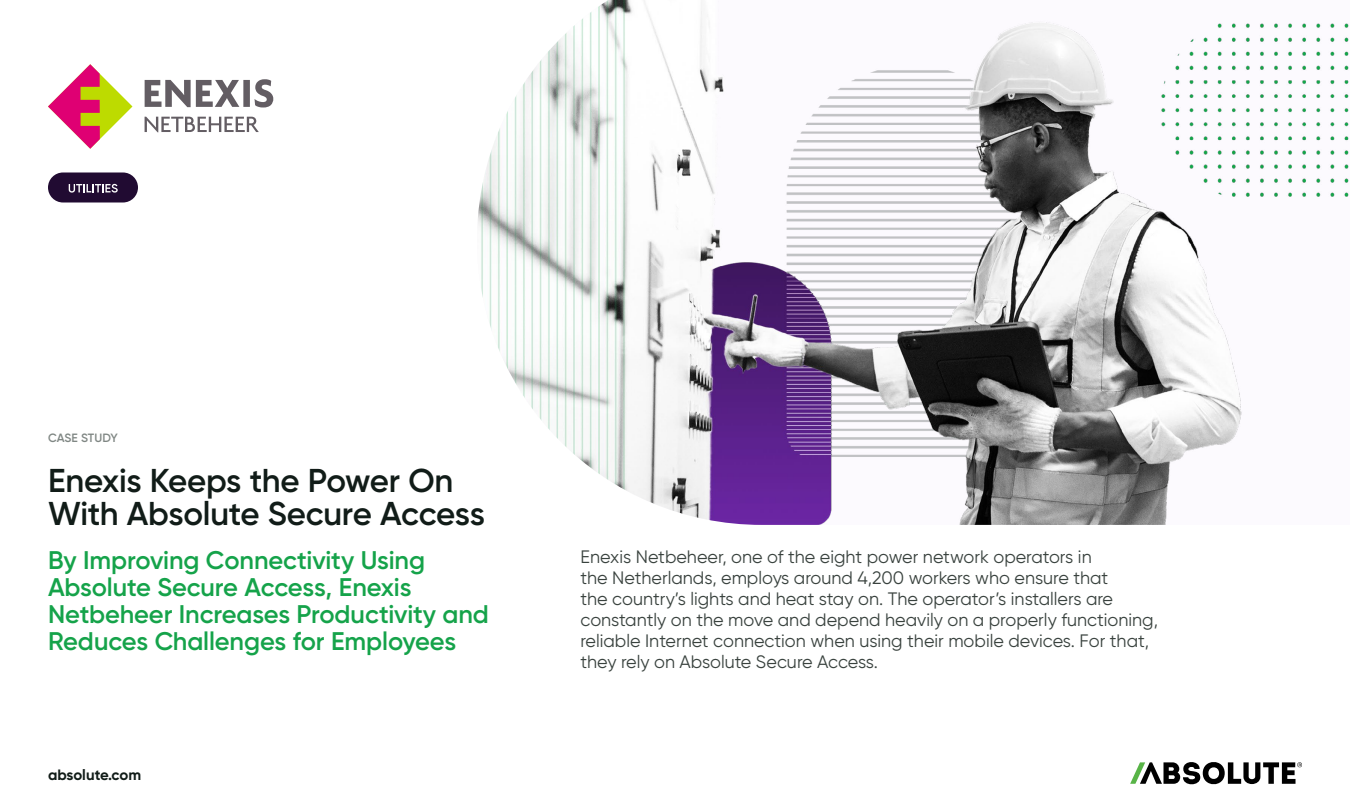
<style>
.page{position:relative;width:1350px;height:810px;background:#fff}
.page>*{position:absolute;margin:0;border:0;box-sizing:border-box;transform-origin:0 0}
.t1{font:600 33px/33px "Gilroy";letter-spacing:-.01em;color:#111c18}
.t2{font:600 25.5px/27px "Gilroy";letter-spacing:-.005em;color:#15a34a}
.t3{font:18px/21px "Gilroy";color:#39423e}
.t4{font:700 15px "Gilroy";color:#111c18}
.t5{font:600 12px "Gilroy";color:#808784}
</style>
<div class="page">
<svg style="left:1130px;top:762px;width:172px;height:22px"></svg>
<svg style="left:145px;top:79px;width:128px;height:53px"></svg>
<svg style="left:48px;top:64px;width:84px;height:85px"></svg>
<div style="left:48px;top:172px;width:90px;height:30px;background:#210b32;border-radius:15px"></div>
<svg style="left:69px;top:184px;width:49px;height:9px"></svg>
<img style="left:478px;top:0;width:871px;height:525px">
<p class="t5" style="left:48px;top:430px;width:71px">CASE STUDY</p>
<h1 class="t1" style="left:48px;top:464px;width:439px">Enexis Keeps the Power On<br>With Absolute Secure Access</h1>
<h2 class="t2" style="left:48px;top:547px;width:443px">By Improving Connectivity Using Absolute Secure Access, Enexis Netbeheer Increases Productivity and Reduces Challenges for Employees</h2>
<p class="t4" style="left:48px;top:765px;width:95px">absolute.com</p>
<p class="t3" style="left:580px;top:546px;width:579px">Enexis Netbeheer, one of the eight power network operators in<br>the Netherlands, employs around 4,200 workers who ensure that<br>the country’s lights and heat stay on. The operator’s installers are constantly on the move and depend heavily on a properly functioning, reliable Internet connection when using their mobile devices. For that, they rely on Absolute Secure Access.</p>
</div>
